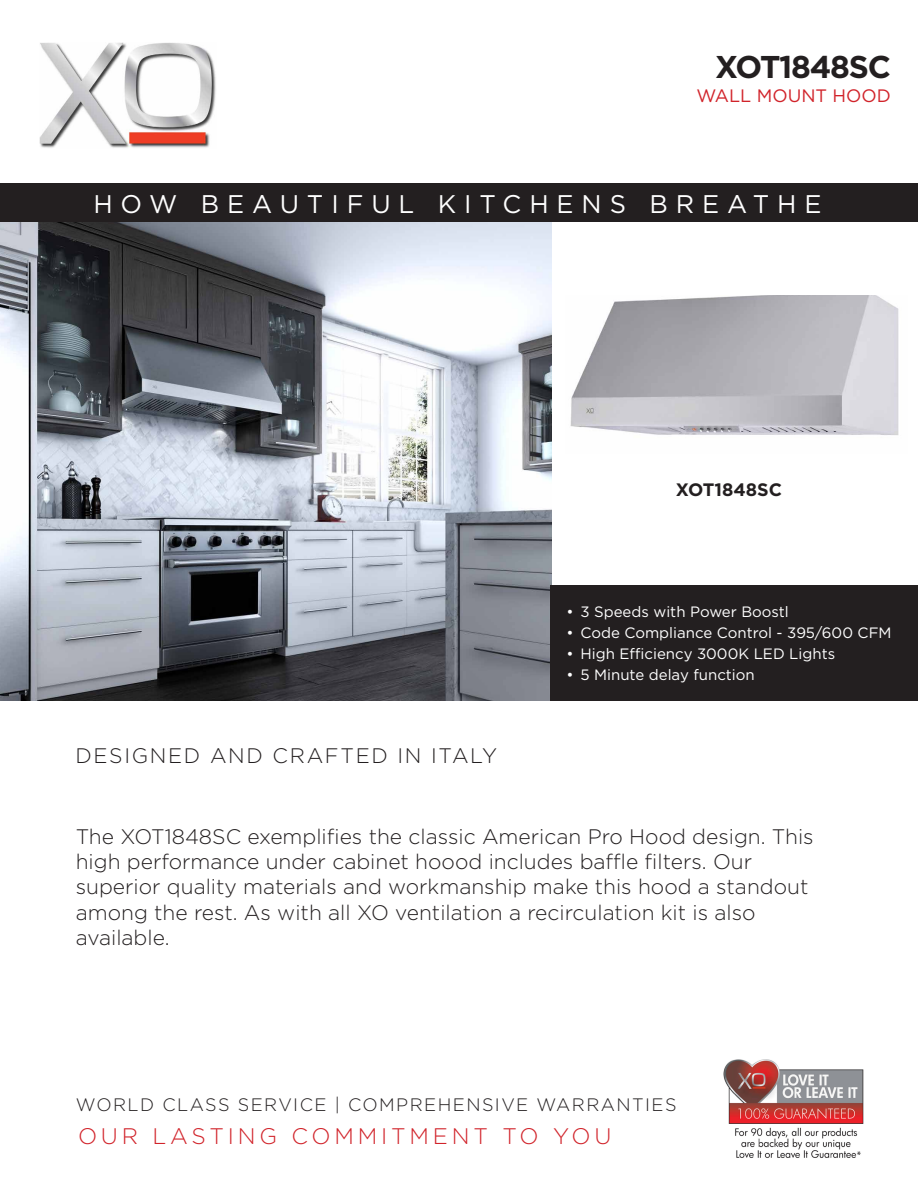
<style>
.page{position:relative;width:918px;height:1188px;background:#fff}
.page>*{position:absolute;margin:0;border:0;box-sizing:border-box;transform-origin:0 0}
.t1{font:700 31.5px "Gotham";letter-spacing:-.04em;color:#231f20}
.t2{font:25.5px "Gotham";letter-spacing:.31em;color:#fff}
.t3{font:300 22.5px "Gotham";letter-spacing:.17em;color:#d1232a}
.t4{font:300 21px/25.2px "Gotham";color:#231f20}
.t5{font:300 21px "Gotham";letter-spacing:.08em;color:#231f20}
.t6{font:300 18px "Gotham";letter-spacing:.08em;color:#231f20}
.t7{font:18px "Gotham";color:#d1232a}
.t8{font:700 18px "Gotham";color:#231f20}
.t9{font:15px "Gotham";color:#fff}
</style>
<div class="page">
<img style="left:39px;top:42px;width:177px;height:106px">
<img style="left:0;top:222px;width:552px;height:478px">
<div style="left:550px;top:585px;width:368px;height:115px;background:#231f20"></div>
<img style="left:723px;top:1059px;width:141px;height:99px">
<div style="left:0;top:183px;width:918px;height:39px;background:#231f20"></div>
<img style="left:570px;top:295px;width:329px;height:140px">
<p class="t1" style="left:715px;top:46px;width:177px">XOT1848SC</p>
<p class="t7" style="left:697px;top:84px;width:196px">WALL MOUNT HOOD</p>
<p class="t2" style="left:93px;top:187px;width:730px">HOW BEAUTIFUL KITCHENS BREATHE</p>
<p class="t8" style="left:676px;top:478px;width:108px">XOT1848SC</p>
<p class="t5" style="left:75px;top:743px;width:423px">DESIGNED AND CRAFTED IN ITALY</p>
<p class="t9" style="left:566px;top:602px;width:224px">• 3 Speeds with Power Boostl</p>
<p class="t9" style="left:566px;top:623px;width:327px">• Code Compliance Control - 395/600 CFM</p>
<p class="t9" style="left:566px;top:644px;width:270px">• High Efficiency 3000K LED Lights</p>
<p class="t9" style="left:566px;top:665px;width:190px">• 5 Minute delay function</p>
<p class="t4" style="left:76px;top:823px;width:739px">The XOT1848SC exemplifies the classic American Pro Hood design. This high performance under cabinet hoood includes baffle filters. Our superior quality materials and workmanship make this hood a standout among the rest. As with all XO ventilation a recirculation kit is also available.</p>
<p class="t6" style="left:76px;top:1093px;width:602px">WORLD CLASS SERVICE | COMPREHENSIVE WARRANTIES</p>
<p class="t3" style="left:78px;top:1122px;width:535px">OUR LASTING COMMITMENT TO YOU</p>
</div>
